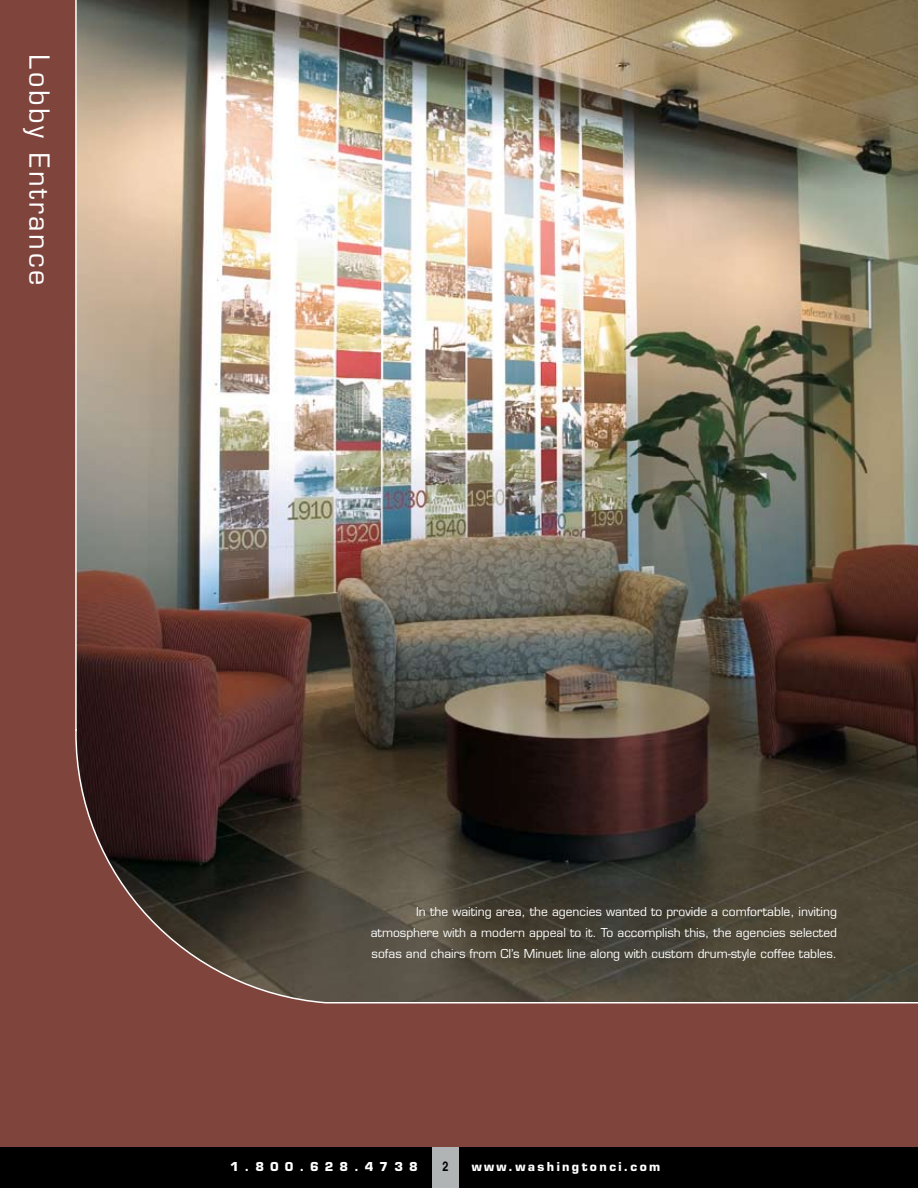
<style>
.page{position:relative;width:918px;height:1188px;background:#fff}
.page>*{position:absolute;margin:0;border:0;box-sizing:border-box;transform-origin:0 0}
.t1{font:27px "Eurostile";letter-spacing:.1em;color:#fff}
.t2{font:700 13.5px "Helvetica";color:#000;scale:.8 1}
.t3{font:12px/21px "Eurostile";color:#fff;text-align:justify}
.t4{font:700 12px "Eurostile";letter-spacing:.2em;color:#fff}
.t5{font:700 12px "Eurostile";letter-spacing:.51em;color:#fff}
</style>
<div class="page">
<img style="left:0;top:0;width:918px;height:1148px">
<div style="left:0;top:1148px;width:918px;height:40px;background:#000"></div>
<div style="left:432px;top:1148px;width:27px;height:40px;background:#b1b4b5"></div>
<h1 class="t1" style="left:56px;top:54px;width:233px;rotate:90deg">Lobby Entrance</h1>
<p class="t3" style="left:371px;top:901px;width:468px;text-indent:45px">In the waiting area, the agencies wanted to provide a comfortable, inviting atmosphere with a modern appeal to it. To accomplish this, the agencies selected sofas and chairs from CI’s Minuet line along with custom drum-style coffee tables.</p>
<p class="t5" style="left:230px;top:1159px;width:189px">1.800.628.4738</p>
<p class="t2" style="left:442px;top:1158px;width:9px">2</p>
<p class="t4" style="left:472px;top:1159px;width:190px">www.washingtonci.com</p>
</div>
